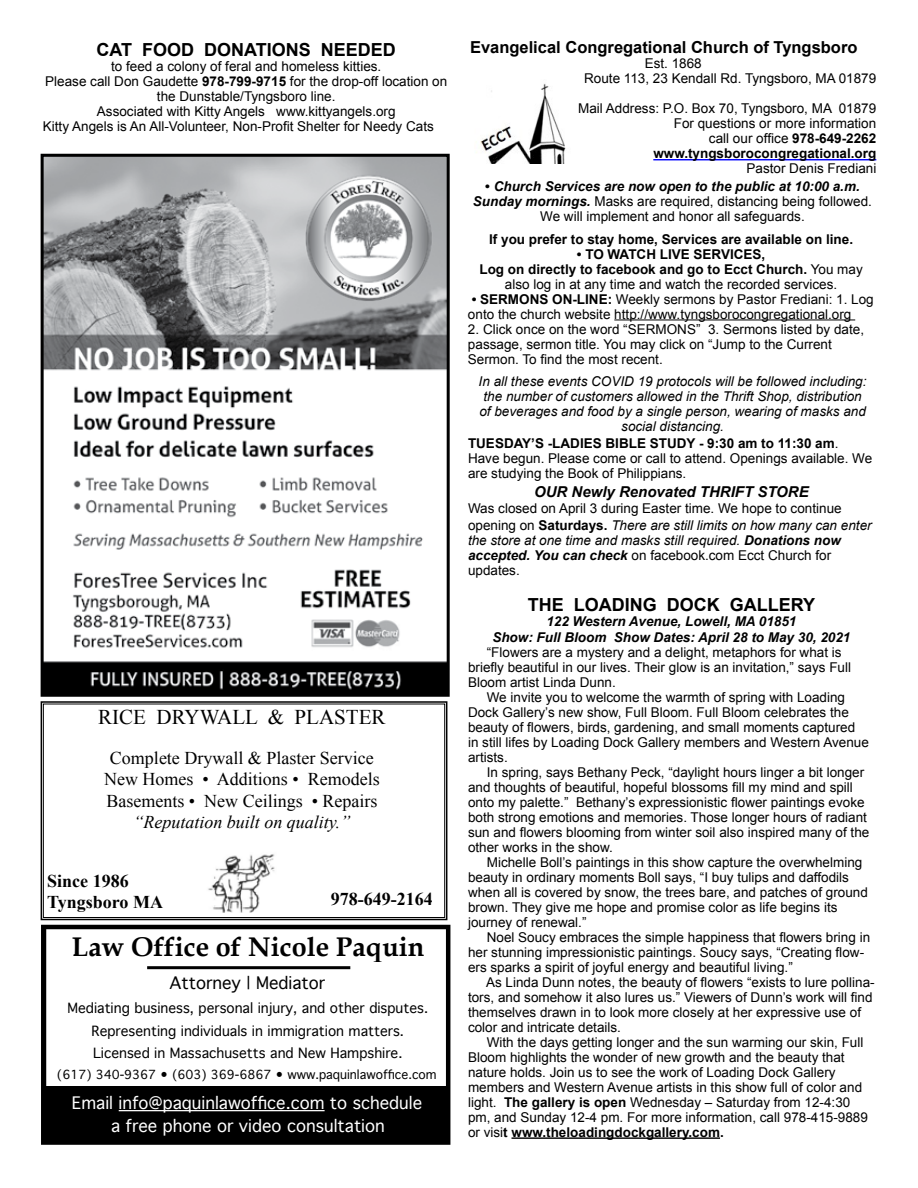
<style>
.page{position:relative;width:918px;height:1188px;background:#fff}
.page>*{position:absolute;margin:0;border:0;box-sizing:border-box;transform-origin:0 0}
.t1{font:700 27px "Book Antiqua";color:#000}
.t2{font:21px "Times New Roman";color:#000}
.t3{font:18px/21.6px "Times New Roman";color:#000;text-align:center}
.t4{font:700 18px "Arial";color:#000}
.t5{font:700 18px/21.6px "Times New Roman";color:#000}
.t6{font:16.5px/22.5px "Geneva";color:#fff;text-align:center}
.t7{font:700 16.5px "Arial";color:#000}
.t8{font:16.5px "Geneva";color:#000}
.t9{font:italic 700 15px "Arial";color:#000}
.t10{font:13.5px/15px "Arial";color:#000}
.t11{font:italic 13.5px/15px "Arial";color:#000}
.t12{font:700 13.5px "Arial";color:#000}
.t13{font:13.5px/22.5px "Geneva";color:#000;text-align:center}
.t14{font:italic 700 13.5px "Arial";color:#000}
.t15{font:12px "Geneva";color:#000}
.s1{font-weight:700}
.s2{font-style:italic}
.s3{font-weight:700;font-style:italic}
.s4{font-weight:400}
.s5{font-style:normal}
</style>
<div class="page">
<img style="left:45px;top:158px;width:401px;height:535px">
<div style="left:41px;top:154px;width:409px;height:543px;border:3px solid #000"></div>
<svg style="left:40px;top:701px;width:408px;height:220px"></svg>
<div style="left:43px;top:704px;width:402px;height:214px;border:1px solid #000"></div>
<img style="left:200px;top:849px;width:83px;height:64px">
<svg style="left:46px;top:930px;width:305px;height:156px"></svg>
<hr style="left:147px;top:966px;width:203px;height:3px;background:#000">
<div style="left:45px;top:1086px;width:405px;height:57px;background:#000"></div>
<hr style="left:119px;top:1110px;width:206px;height:1px;background:#fff">
<div style="left:57px;top:1067px;width:384px;height:17px;background:#fff"></div>
<div style="left:41px;top:925px;width:409px;height:220px;border:4px solid #000"></div>
<hr style="left:511px;top:1137px;width:209px;height:2px;background:#000">
<hr style="left:653px;top:159px;width:223px;height:1px;background:#00f">
<img style="left:476px;top:83px;width:90px;height:80px">
<hr style="left:614px;top:319px;width:241px;height:1px;background:#000">
<p class="t4" style="left:97px;top:38px;width:13px">cat</p>
<p class="t4" style="left:142px;top:38px;width:14px">food</p>
<p class="t4" style="left:204px;top:38px;width:193px">DONATIONS NEEDED</p>
<p class="t10" style="left:111px;top:59px;width:272px">to feed a colony of feral and homeless kitties.</p>
<p class="t10" style="left:45px;top:74px;width:404px">Please call Don Gaudette <span class="s1">978-799-9715</span> for the drop-off location on</p>
<p class="t10" style="left:157px;top:89px;width:180px">the Dunstable/Tyngsboro line.</p>
<p class="t10" style="left:97px;top:104px;width:300px">Associated with Kitty Angels www.kittyangels.org</p>
<p class="t10" style="left:43px;top:119px;width:392px">Kitty Angels is An All-Volunteer, Non-Profit Shelter for Needy Cats</p>
<p class="t2" style="left:98px;top:703px;width:91px">Rice Dryw</p>
<p class="t2" style="left:217px;top:703px;width:156px">all &amp; Plas ter</p>
<p class="t3" style="left:104px;top:747px;width:277px">Complete Drywall &amp; Plaster Service New Homes • Additions • Remodels Basements • New Ceilings • Repairs <span class="s2">“Reputation built on quality.”</span></p>
<p class="t5" style="left:47px;top:869px;width:117px">Since 1986<br>Tyngsboro MA</p>
<p class="t5" style="left:331px;top:887px;width:103px">978-649-2164</p>
<p class="t1" style="left:72px;top:929px;width:354px">Law Office of Nicole Paquin</p>
<p class="t8" style="left:169px;top:974px;width:157px">Attorney | Mediator</p>
<p class="t13" style="left:67px;top:997px;width:362px">Mediating business, personal injury, and other disputes.<br>Representing individuals in immigration matters.<br>Licensed in Massachusetts and New Hampshire.</p>
<p class="t15" style="left:57px;top:1068px;width:381px">(617) 340-9367 ¥ (603) 369-6867 ¥ www.paquinlawofÞce.com</p>
<p class="t6" style="left:72px;top:1092px;width:352px">Email info@paquinlawofÞce.com to schedule a free phone or video consultation</p>
<p class="t7" style="left:470px;top:37px;width:389px">Evangelical Congregational Church of Tyngsboro</p>
<p class="t10" style="left:584px;top:56px;width:294px;text-indent:60px">Est. 1868<br>Route 113, 23 Kendall Rd. Tyngsboro, MA 01879</p>
<p class="t10" style="left:578px;top:101px;width:300px;text-align:right">Mail Address: P.O. Box 70, Tyngsboro, MA 01879<br>For questions or more information<br>call our office <span class="s1">978-649-2262 www.tyngsborocongregational.org<br></span>Pastor Denis Frediani</p>
<p class="t10" style="left:473px;top:179px;width:401px;text-align:center"><span class="s1">•</span> <span class="s3">Church Services are now open to the public at 10:00 a.m.<br>Sunday mornings.</span> Masks are required, distancing being followed.<br>We will implement and honor all safeguards.</p>
<p class="t12" style="left:489px;top:230px;width:365px">If you prefer to stay home, Services are available on line.</p>
<p class="t12" style="left:577px;top:245px;width:53px">• To Watch</p>
<p class="t12" style="left:660px;top:245px;width:16px">Live</p>
<p class="t12" style="left:694px;top:245px;width:19px">Services</p>
<p class="t12" style="left:762px;top:245px;width:5px">,</p>
<p class="t12" style="left:479px;top:260px;width:385px">Log on directly to facebook and go to Ecct Church. <span class="s4">You may</span></p>
<p class="t10" style="left:505px;top:276px;width:334px">also log in at any time and watch the recorded services.</p>
<p class="t10" style="left:468px;top:291px;width:407px"><span class="s1">• SERMONS ON-LINE:</span> Weekly sermons by Pastor Frediani: 1. Log onto the church website http://www.tyngsborocongregational.org</p>
<p class="t10" style="left:468px;top:321px;width:398px">2. Click once on the word “SERMONS” 3. Sermons listed by date, passage, sermon title. You may click on “Jump to the Current<br>Sermon. To find the most recent.</p>
<p class="t11" style="left:479px;top:374px;width:389px;text-align:center">In all these events COVID 19 protocols will be followed including: the number of customers allowed in the Thrift Shop, distribution of beverages and food by a single person, wearing of masks and social distancing.</p>
<p class="t10" style="left:468px;top:435px;width:406px"><span class="s1">TUESDAY’S -LADIES BIBLE STUDY - 9:30 am to 11:30 am</span>.<br>Have begun. Please come or call to attend. Openings available. We are studying the Book of Philippians.</p>
<p class="t9" style="left:534px;top:482px;width:276px">OUR Newly Renovated THRIFT STORE</p>
<p class="t10" style="left:468px;top:500px;width:405px;line-height:16.5px">Was closed on April 3 during Easter time. We hope to continue opening on <span class="s1">Saturdays.</span> <span class="s2">There are still limits on how many can enter</span></p>
<p class="t11" style="left:468px;top:533px;width:374px">the store at one time and masks still required. <span class="s1">Donations now accepted. You can check</span> <span class="s5">on facebook.com Ecct Church for updates.</span></p>
<p class="t4" style="left:528px;top:592px;width:24px">The</p>
<p class="t4" style="left:574px;top:592px;width:24px">Loading</p>
<p class="t4" style="left:667px;top:592px;width:28px">Dock</p>
<p class="t4" style="left:730px;top:592px;width:27px">Gallery</p>
<p class="t14" style="left:546px;top:612px;width:252px">122 Western Avenue, Lowell, MA 01851</p>
<p class="t14" style="left:492px;top:628px;width:360px">Show: Full Bloom Show Dates: April 28 to May 30, 2021</p>
<p class="t10" style="left:487px;top:645px;width:356px">“Flowers are a mystery and a delight, metaphors for what is</p>
<p class="t10" style="left:468px;top:660px;width:385px">briefly beautiful in our lives. Their glow is an invitation,” says Full</p>
<p class="t10" style="left:468px;top:675px;width:149px">Bloom artist Linda Dunn.</p>
<p class="t10" style="left:487px;top:690px;width:360px">We invite you to welcome the warmth of spring with Loading</p>
<p class="t10" style="left:468px;top:705px;width:382px">Dock Gallery’s new show, Full Bloom. Full Bloom celebrates the</p>
<p class="t10" style="left:468px;top:720px;width:389px">beauty of flowers, birds, gardening, and small moments captured</p>
<p class="t10" style="left:468px;top:735px;width:402px">in still lifes by Loading Dock Gallery members and Western Avenue</p>
<p class="t10" style="left:468px;top:750px;width:41px">artists.</p>
<p class="t10" style="left:487px;top:765px;width:379px">In spring, says Bethany Peck, “daylight hours linger a bit longer</p>
<p class="t10" style="left:468px;top:780px;width:386px">and thoughts of beautiful, hopeful blossoms fill my mind and spill</p>
<p class="t10" style="left:468px;top:795px;width:398px">onto my palette.” Bethany’s expressionistic flower paintings evoke</p>
<p class="t10" style="left:468px;top:810px;width:400px">both strong emotions and memories. Those longer hours of radiant</p>
<p class="t10" style="left:468px;top:825px;width:403px">sun and flowers blooming from winter soil also inspired many of the</p>
<p class="t10" style="left:468px;top:840px;width:146px">other works in the show.</p>
<p class="t10" style="left:487px;top:855px;width:377px">Michelle Boll’s paintings in this show capture the overwhelming</p>
<p class="t10" style="left:468px;top:870px;width:382px">beauty in ordinary moments Boll says, “I buy tulips and daffodils</p>
<p class="t10" style="left:468px;top:885px;width:401px">when all is covered by snow, the trees bare, and patches of ground</p>
<p class="t10" style="left:468px;top:900px;width:371px">brown. They give me hope and promise color as life begins its</p>
<p class="t10" style="left:468px;top:915px;width:120px">journey of renewal.”</p>
<p class="t10" style="left:487px;top:930px;width:385px">Noel Soucy embraces the simple happiness that flowers bring in</p>
<p class="t10" style="left:468px;top:945px;width:398px">her stunning impressionistic paintings. Soucy says, “Creating flow-</p>
<p class="t10" style="left:468px;top:960px;width:326px">ers sparks a spirit of joyful energy and beautiful living.”</p>
<p class="t10" style="left:486px;top:975px;width:390px">As Linda Dunn notes, the beauty of flowers “exists to lure pollina-</p>
<p class="t10" style="left:468px;top:990px;width:406px">tors, and somehow it also lures us.” Viewers of Dunn’s work will find</p>
<p class="t10" style="left:468px;top:1005px;width:395px">themselves drawn in to look more closely at her expressive use of</p>
<p class="t10" style="left:468px;top:1020px;width:155px">color and intricate details.</p>
<p class="t10" style="left:487px;top:1035px;width:378px">With the days getting longer and the sun warming our skin, Full</p>
<p class="t10" style="left:468px;top:1050px;width:378px">Bloom highlights the wonder of new growth and the beauty that</p>
<p class="t10" style="left:468px;top:1065px;width:369px">nature holds. Join us to see the work of Loading Dock Gallery</p>
<p class="t10" style="left:468px;top:1080px;width:396px">members and Western Avenue artists in this show full of color and</p>
<p class="t10" style="left:468px;top:1095px;width:384px">light. <span class="s1">The gallery is open</span> Wednesday – Saturday from 12-4:30</p>
<p class="t10" style="left:468px;top:1110px;width:401px">pm, and Sunday 12-4 pm. For more information, call 978-415-9889</p>
<p class="t12" style="left:468px;top:1123px;width:257px"><span class="s4">or visi</span>t www.theloadingdockgallery.com.</p>
</div>
